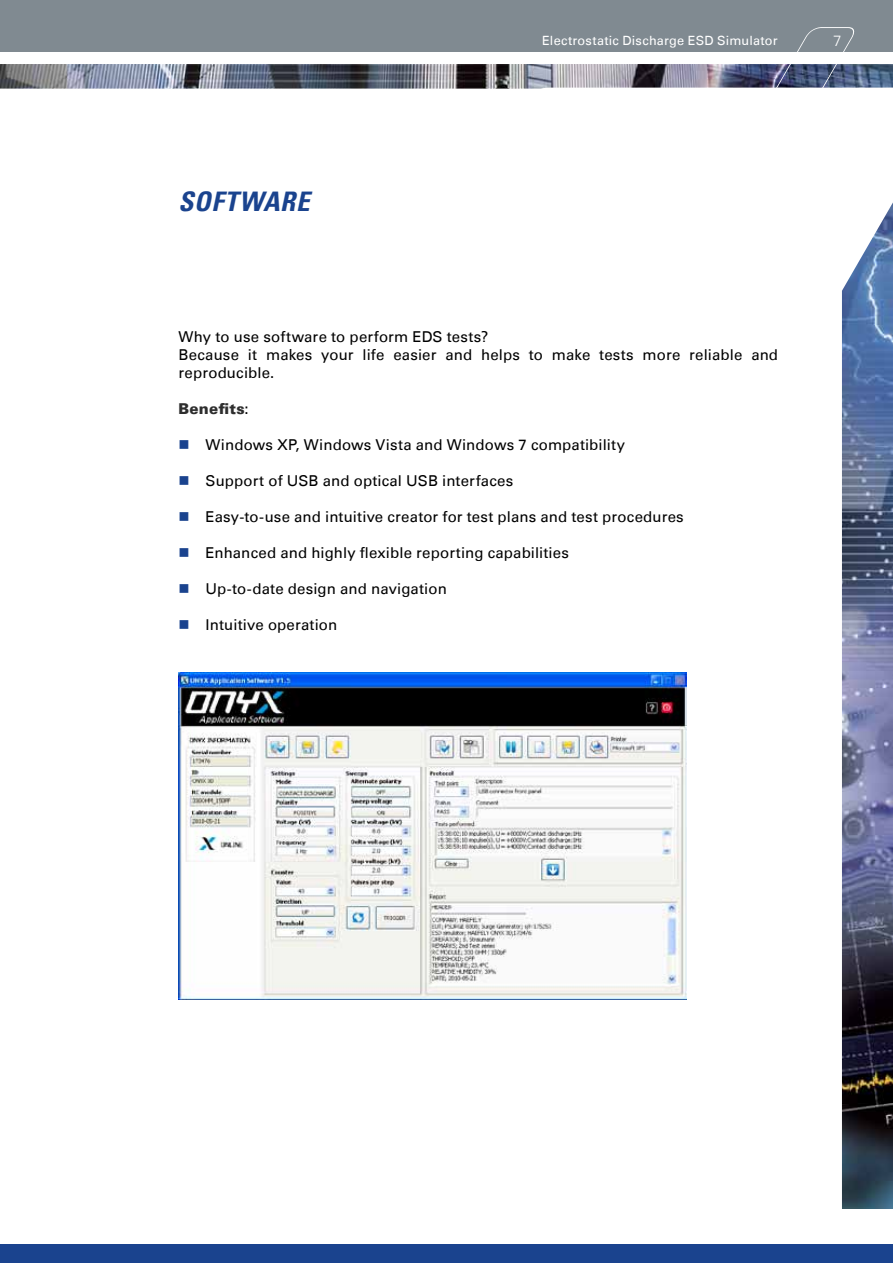
<style>
.page{position:relative;width:893px;height:1263px;background:#fff}
.page>*{position:absolute;margin:0;border:0;box-sizing:border-box;transform-origin:0 0}
.t1{font:italic 700 condensed 27px "Univers LT";letter-spacing:.03em;color:#1a438e}
.t2{font:15px/18px "Univers LT";letter-spacing:.01em;color:#000}
.t3{font:900 15px "Univers LT";letter-spacing:.01em;color:#2e2e2e}
.t4{font:300 15px "Univers LT";color:#fff}
.t5{font:12.75px "Univers LT";letter-spacing:.015em;color:#fff}
.s1{font-weight:400;color:#000}
.s2{color:#1a438e}
</style>
<div class="page">
<div style="left:0;top:0;width:893px;height:51px;background:#808a91"></div>
<div style="left:0;top:1244px;width:893px;height:19px;background:#1a438e"></div>
<img style="left:0;top:64px;width:893px;height:25px">
<svg style="left:768px;top:27px;width:91px;height:62px"></svg>
<img style="left:842px;top:202px;width:51px;height:1007px">
<img style="left:179px;top:672px;width:508px;height:328px">
<h1 class="t1" style="left:179px;top:185px;width:132px">SOFTWARE</h1>
<p class="t5" style="left:542px;top:33px;width:237px">Electrostatic Discharge ESD Simulator</p>
<p class="t4" style="left:833px;top:31px;width:10px">7</p>
<p class="t2" style="left:179px;top:328px;width:601px">Why to use software to perform EDS tests?<br>Because it makes your life easier and helps to make tests more reliable and reproducible.</p>
<p class="t3" style="left:179px;top:399px;width:72px">Benefits<span class="s1">:</span></p>
<p class="t2" style="left:179px;top:436px;width:448px"><span class="s2">■</span> Windows XP, Windows Vista and Windows 7 compatibility</p>
<p class="t2" style="left:179px;top:472px;width:336px"><span class="s2">■</span> Support of USB and optical USB interfaces</p>
<p class="t2" style="left:179px;top:508px;width:507px"><span class="s2">■</span> Easy-to-use and intuitive creator for test plans and test procedures</p>
<p class="t2" style="left:179px;top:544px;width:392px"><span class="s2">■</span> Enhanced and highly flexible reporting capabilities</p>
<p class="t2" style="left:179px;top:580px;width:270px"><span class="s2">■</span> Up-to-date design and navigation</p>
<p class="t2" style="left:179px;top:616px;width:160px"><span class="s2">■</span> Intuitive operation</p>
</div>
